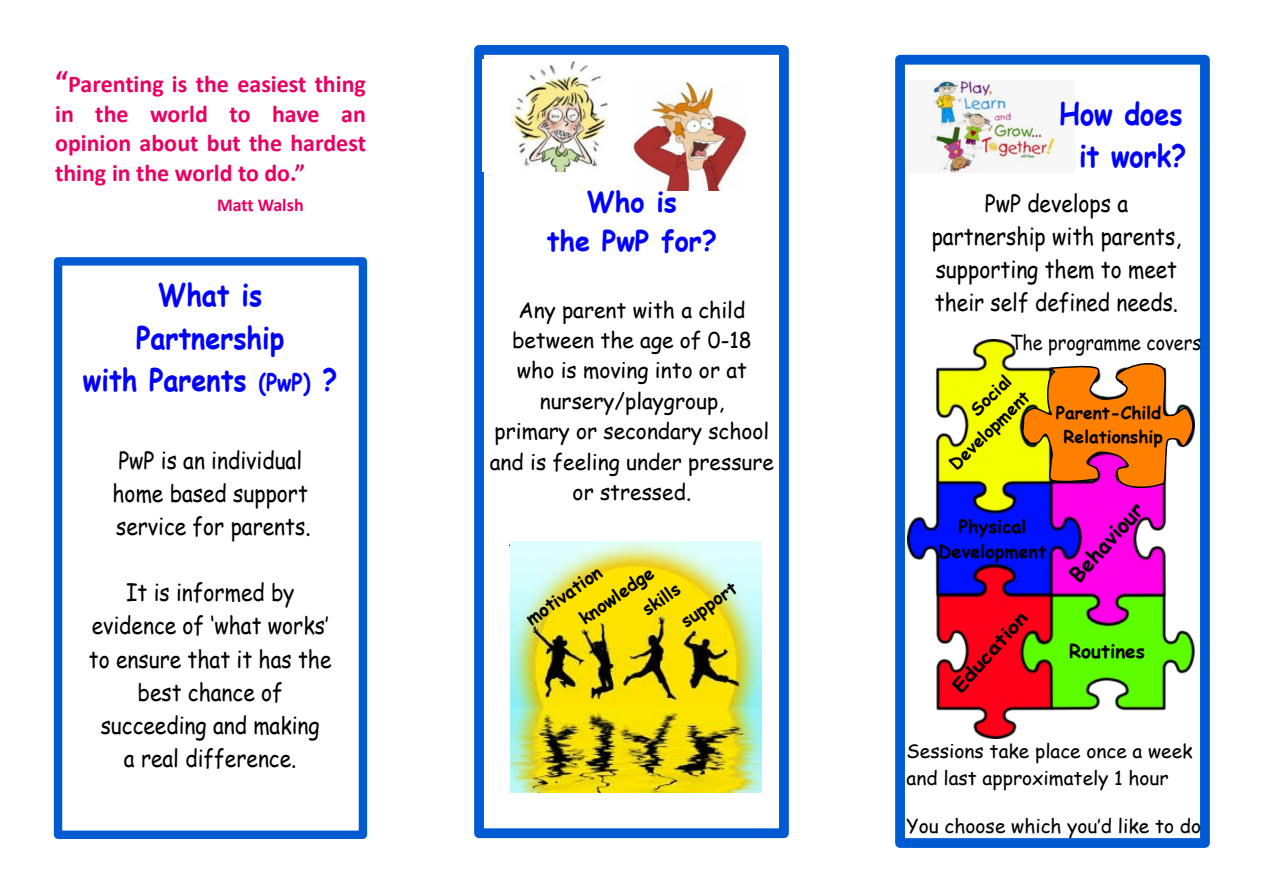
<style>
.page{position:relative;width:1263px;height:893px;background:#fff}
.page>*{position:absolute;margin:0;border:0;box-sizing:border-box;transform-origin:0 0}
.t1{font:700 30.6px/42.6px "Comic Sans MS";color:#00f;text-align:center;scale:.88 1}
.t2{font:700 28.05px/39px "Comic Sans MS";color:#00f;text-align:center;scale:.96 1}
.t3{font:700 24.15px/29.7px "Calibri";color:#e90062;text-align:justify}
.t4{font:23.7px/33.2px "Comic Sans MS";color:#000;text-align:center;scale:.88 1}
.t5{font:21.9px/30.5px "Comic Sans MS";color:#000;text-align:center;scale:.96 1}
.t6{font:700 21.3px "Comic Sans MS";color:#000}
.t7{font:20.4px "Comic Sans MS";color:#000;scale:.88 1}
.t8{font:19.2px/26.7px "Comic Sans MS";color:#000}
.t9{font:700 19.05px "Comic Sans MS";color:#000}
.t10{font:700 18.3px "Comic Sans MS";color:#000;scale:1.21 1}
.t11{font:700 18.15px "Calibri";letter-spacing:-.005em;color:#e90062}
.t12{font:700 18px/30.3px "Comic Sans MS";color:#000}
.t13{font:700 17.4px/24.2px "Comic Sans MS";color:#000;text-align:right}
.s1{font-size:30.3px}
.s2{font-size:23.7px}
</style>
<div class="page">
<div style="left:474px;top:45px;width:315px;height:793px;border:10px solid #005bd3"></div>
<div style="left:895px;top:55px;width:315px;height:793px;border:10px solid #005bd3"></div>
<div style="left:54px;top:257px;width:313px;height:582px;border:8px solid #005bd3"></div>
<img style="left:482px;top:59px;width:149px;height:113px">
<img style="left:631px;top:83px;width:116px;height:108px">
<img style="left:908px;top:340px;width:286px;height:398px">
<img style="left:929px;top:80px;width:129px;height:93px">
<img style="left:510px;top:541px;width:252px;height:251px">
<svg style="left:1019px;top:360px;width:176px;height:132px"></svg>
<p class="t3" style="left:55px;top:71px;width:312px"><span class="s1">“</span>Parenting is the easiest thing in the world to have an opinion about but the hardest thing in the world to do.”</p>
<p class="t11" style="left:217px;top:198px;width:88px">Matt Walsh</p>
<p class="t1" style="left:83px;top:277px;width:291px">What is<br>Partnership<br>with Parents <span class="s2">(PwP)</span> ?</p>
<p class="t4" style="left:112px;top:446px;width:227px;text-align:left">PwP is an individual home based support service for parents.</p>
<p class="t4" style="left:89px;top:579px;width:277px">It is informed by evidence of ‘what works’ to ensure that it has the best chance of succeeding and making<br>a real difference.</p>
<p class="t2" style="left:547px;top:185px;width:179px">Who is<br>the PwP for?</p>
<p class="t5" style="left:490px;top:297px;width:298px">Any parent with a child between the age of 0-18<br>who is moving into or at nursery/playgroup,<br>primary or secondary school and is feeling under pressure or stressed.</p>
<p class="t12" style="left:556px;top:584px;width:88px;text-indent:-44px;rotate:-35deg">motivation knowledge</p>
<p class="t12" style="left:675px;top:612px;width:66px;rotate:-35deg">support</p>
<p class="t12" style="left:636px;top:600px;width:44px;rotate:-35deg">skills</p>
<p class="t1" style="left:1059px;top:95px;width:146px;text-align:right">How does it work?</p>
<p class="t4" style="left:932px;top:189px;width:285px">PwP develops a partnership with parents, supporting them to meet their self defined needs.</p>
<p class="t7" style="left:1010px;top:334px;width:218px">The programme covers</p>
<p class="t13" style="left:928px;top:441px;width:106px;rotate:-44deg">Social<br>Development</p>
<p class="t13" style="left:1056px;top:402px;width:108px;text-align:center">Parent-Child<br>Relationship</p>
<p class="t12" style="left:938px;top:516px;width:109px;line-height:25px;text-align:center">Physical<br>Development</p>
<p class="t10" style="left:950px;top:684px;width:85px;rotate:-48deg">Education</p>
<p class="t6" style="left:1066px;top:572px;width:100px;rotate:-48deg">Behaviour</p>
<p class="t9" style="left:1069px;top:643px;width:78px">Routines</p>
<p class="t8" style="left:907px;top:740px;width:287px">Sessions take place once a week and last approximately 1 hour</p>
<p class="t8" style="left:907px;top:814px;width:296px">You choose which you’d like to do</p>
</div>
